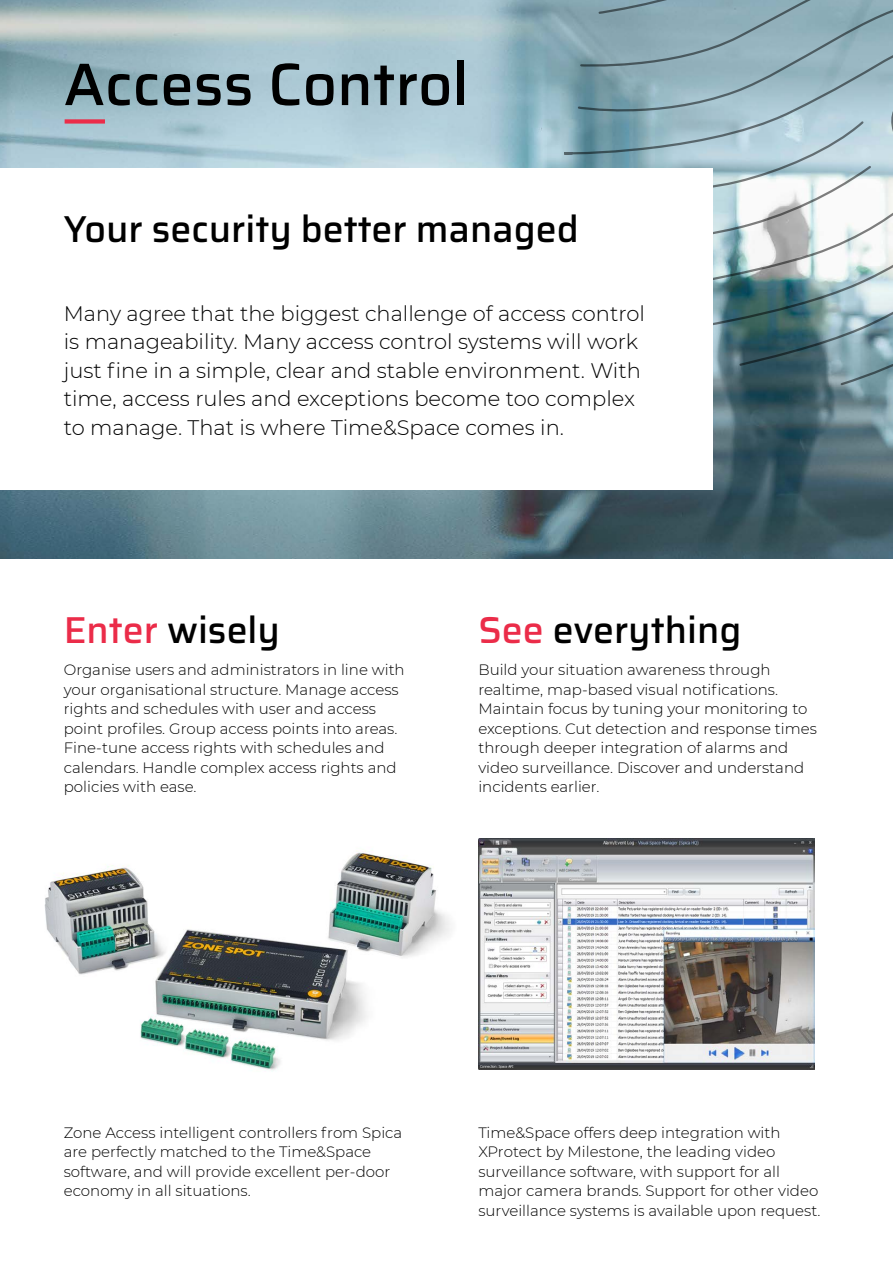
<style>
.page{position:relative;width:893px;height:1263px;background:#fff}
.page>*{position:absolute;margin:0;border:0;box-sizing:border-box;transform-origin:0 0}
.t1{font:500 60px "Saira";color:#000}
.t2{font:500 37.5px "Saira";color:#000}
.t3{font:300 21px/28.5px "Montserrat";color:#000}
.t4{font:300 15px/19.5px "Montserrat";color:#000}
.s1{color:#eb2c49}
</style>
<div class="page">
<img style="left:478px;top:839px;width:337px;height:230px">
<img style="left:0;top:0;width:893px;height:558px">
<img style="left:44px;top:850px;width:407px;height:221px">
<svg style="left:564px;top:0;width:329px;height:414px;background:#93aeb6"></svg>
<div style="left:0;top:168px;width:713px;height:321px;background:#fff"></div>
<div style="left:65px;top:119px;width:40px;height:5px;background:#eb2c49"></div>
<h1 class="t1" style="left:64px;top:39px;width:406px">Access Control</h1>
<h2 class="t2" style="left:64px;top:201px;width:516px">Your security better managed</h2>
<p class="t3" style="left:64px;top:298px;width:583px">Many agree that the biggest challenge of access control is manageability. Many access control systems will work just fine in a simple, clear and stable environment. With time, access rules and exceptions become too complex to manage. That is where Time&amp;Space comes in.</p>
<h2 class="t2" style="left:64px;top:601px;width:218px"><span class="s1">Enter</span> wisely</h2>
<p class="t4" style="left:64px;top:659px;width:342px">Organise users and administrators in line with your organisational structure. Manage access rights and schedules with user and access point profiles. Group access points into areas.<br>Fine-tune access rights with schedules and calendars. Handle complex access rights and policies with ease.</p>
<h2 class="t2" style="left:478px;top:601px;width:265px"><span class="s1">See</span> everything</h2>
<p class="t4" style="left:478px;top:659px;width:340px">Build your situation awareness through realtime, map-based visual notifications.<br>Maintain focus by tuning your monitoring to exceptions. Cut detection and response times through deeper integration of alarms and video surveillance. Discover and understand incidents earlier.</p>
<p class="t4" style="left:64px;top:1122px;width:340px">Zone Access intelligent controllers from Spica are perfectly matched to the Time&amp;Space software, and will provide excellent per-door economy in all situations.</p>
<p class="t4" style="left:478px;top:1122px;width:344px">Time&amp;Space offers deep integration with XProtect by Milestone, the leading video surveillance software, with support for all major camera brands. Support for other video surveillance systems is available upon request.</p>
</div>
